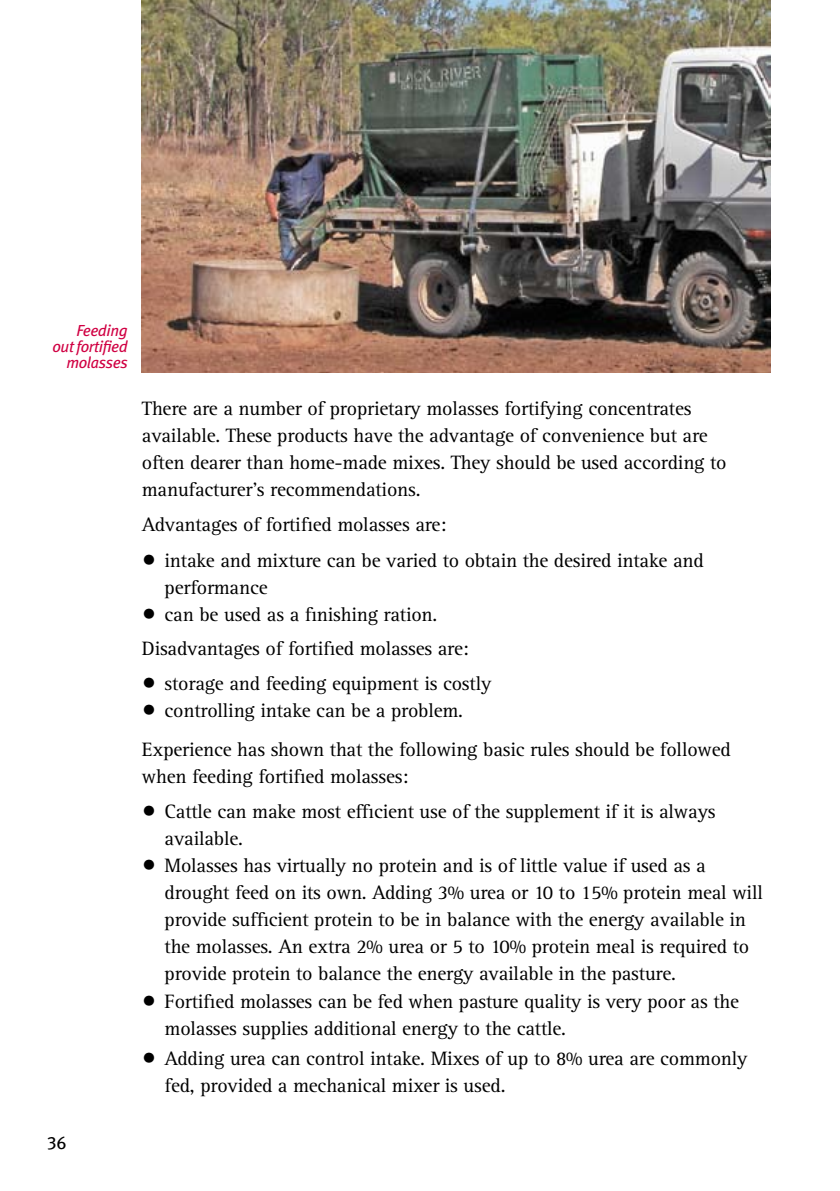
<style>
.page{position:relative;width:840px;height:1191px;background:#fff}
.page>*{position:absolute;margin:0;border:0;box-sizing:border-box;transform-origin:0 0}
.t1{font:20px/27px "Rotis Serif";letter-spacing:-.01em;color:#000}
.t2{font:18px "Meta Book Expert";color:#000}
.t3{font:italic 16px/16px "Meta";letter-spacing:-.02em;color:#d00043;text-align:right}
.s1{font-size:28px}
</style>
<div class="page">
<img style="left:142px;top:0;width:627px;height:372px">
<p class="t3" style="left:52px;top:322px;width:77px">Feeding out fortified molasses</p>
<p class="t1" style="left:142px;top:395px;width:586px">There are a number of proprietary molasses fortifying concentrates available. These products have the advantage of convenience but are often dearer than home-made mixes. They should be used according to manufacturer’s recommendations.</p>
<p class="t1" style="left:142px;top:512px;width:306px">Advantages of fortified molasses are:</p>
<p class="t1" style="left:164px;top:547px;width:540px;text-indent:-23px"><span class="s1">•</span> intake and mixture can be varied to obtain the desired intake and performance</p>
<p class="t1" style="left:142px;top:598px;width:328px;line-height:33.8px"><span class="s1">•</span> can be used as a finishing ration.<br>Disadvantages of fortified molasses are:</p>
<p class="t1" style="left:142px;top:670px;width:351px"><span class="s1">•</span> storage and feeding equipment is costly</p>
<p class="t1" style="left:142px;top:692px;width:590px;line-height:38.4px"><span class="s1">•</span> controlling intake can be a problem.<br>Experience has shown that the following basic rules should be followed</p>
<p class="t1" style="left:142px;top:763px;width:268px">when feeding fortified molasses:</p>
<p class="t1" style="left:164px;top:798px;width:552px;text-indent:-23px"><span class="s1">•</span> Cattle can make most efficient use of the supplement if it is always available.</p>
<p class="t1" style="left:164px;top:852px;width:599px;text-indent:-23px"><span class="s1">•</span> Molasses has virtually no protein and is of little value if used as a drought feed on its own. Adding 3% urea or 10 to 15% protein meal will provide sufficient protein to be in balance with the energy available in the molasses. An extra 2% urea or 5 to 10% protein meal is required to provide protein to balance the energy available in the pasture.</p>
<p class="t1" style="left:164px;top:988px;width:575px;text-indent:-23px"><span class="s1">•</span> Fortified molasses can be fed when pasture quality is very poor as the molasses supplies additional energy to the cattle.</p>
<p class="t1" style="left:164px;top:1045px;width:584px;text-indent:-23px"><span class="s1">•</span> Adding urea can control intake. Mixes of up to 8% urea are commonly fed, provided a mechanical mixer is used.</p>
<p class="t2" style="left:47px;top:1132px;width:21px">36</p>
</div>
